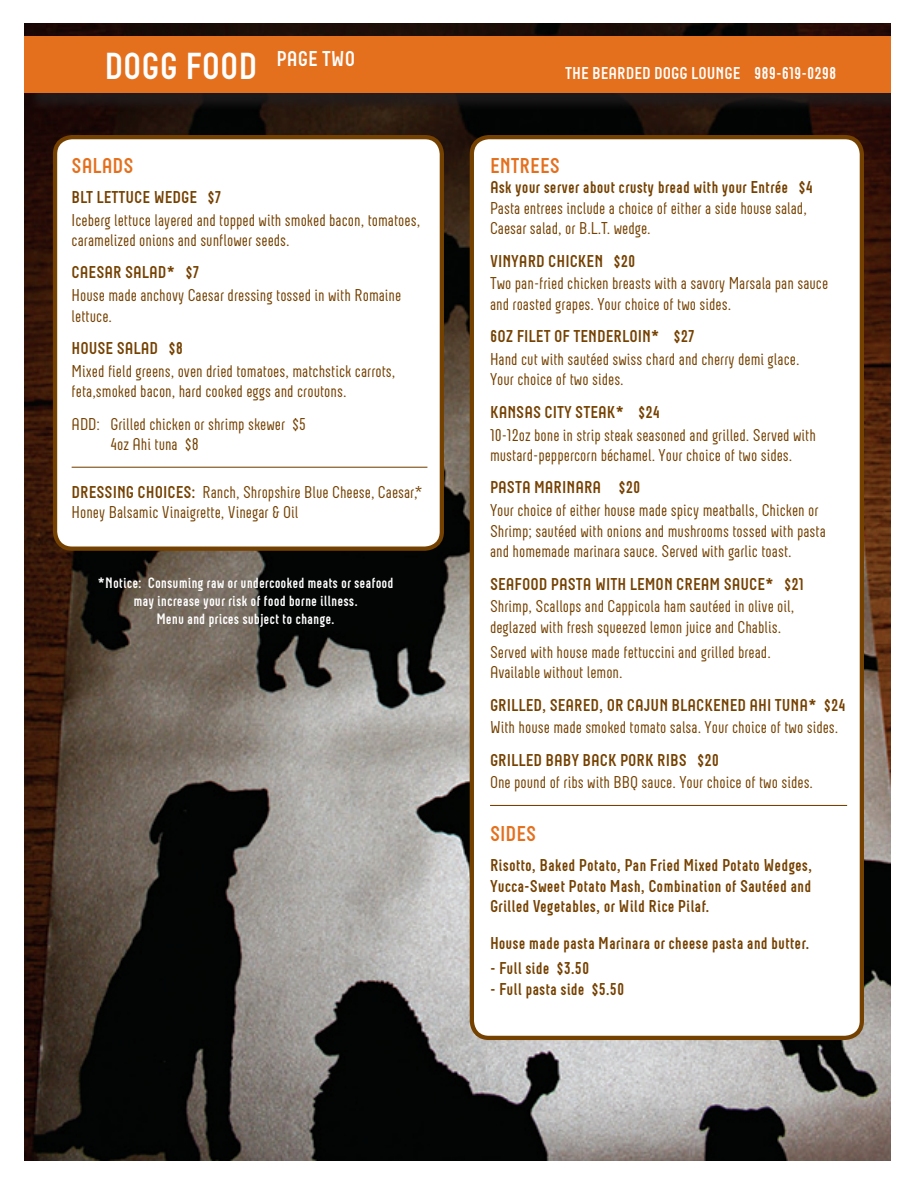
<style>
.page{position:relative;width:918px;height:1188px;background:#fff}
.page>*{position:absolute;margin:0;border:0;box-sizing:border-box;transform-origin:0 0}
.Subhead{font:700 37.5px "Neubau";color:#fff}
.Heading{font:700 21.45px "Neubau";color:#e4701e}
.Heading-2{font:700 21.3px "Neubau";color:#e4701e}
.Heading-3{font:700 21.3px "Neubau";color:#fff}
.Body_Copy_med_space{font:17.1px/20.5px "Neubau";color:#754100}
.Subhead-2{font:700 17.1px/20.5px "Neubau";color:#754100;text-align:justify}
.Subhead-3{font:17.1px/20.5px "Neubau";color:#754100}
.Heading-4{font:700 17.1px "Neubau";color:#754100}
.Subhead-4{font:700 17.1px "Neubau";color:#fff}
.Notice_Copy{font:700 15px/18px "Neubau";color:#fff;text-align:center}
.s1{font-weight:700}
</style>
<div class="page">
<img style="left:25px;top:24px;width:866px;height:1137px">
<div style="left:27px;top:39px;width:883px;height:73px;background:#231f20;opacity:.75"></div>
<div style="left:25px;top:37px;width:866px;height:56px;background:#e4701e"></div>
<div style="left:891px;top:24px;width:27px;height:129px;background:#fff"></div>
<div style="left:55px;top:137px;width:387px;height:412px;background:#fff;border-radius:17px"></div>
<div style="left:53px;top:135px;width:391px;height:416px;border:4px solid #754100;border-radius:17px"></div>
<div style="left:472px;top:137px;width:390px;height:901px;background:#fff;border-radius:17px"></div>
<div style="left:470px;top:135px;width:394px;height:905px;border:4px solid #754100;border-radius:17px"></div>
<hr style="left:72px;top:467px;width:355px;height:1px;background:#754100">
<hr style="left:490px;top:805px;width:357px;height:1px;background:#754100">
<p class="Subhead" style="left:104px;top:44px;width:155px">DOGG FOOD</p>
<p class="Heading-3" style="left:277px;top:46px;width:80px">PAGE TWO</p>
<p class="Heading-2" style="left:72px;top:153px;width:63px">SALADS</p>
<p class="Subhead-2" style="left:72px;top:186px;width:151px">BLT LETTUCE WEDGE $7</p>
<p class="Body_Copy_med_space" style="left:72px;top:209px;width:350px">Iceberg lettuce layered and topped with smoked bacon, tomatoes, caramelized onions and sunflower seeds.</p>
<p class="Subhead-2" style="left:72px;top:262px;width:129px">CAESAR SALAD* $7</p>
<p class="Body_Copy_med_space" style="left:72px;top:285px;width:331px">House made anchovy Caesar dressing tossed in with Romaine lettuce.</p>
<p class="Subhead-2" style="left:72px;top:338px;width:113px">HOUSE SALAD $8</p>
<p class="Body_Copy_med_space" style="left:72px;top:360px;width:325px">Mixed field greens, oven dried tomatoes, matchstick carrots, feta,smoked bacon, hard cooked eggs and croutons.</p>
<p class="Body_Copy_med_space" style="left:110px;top:413px;width:197px;text-indent:-39px">ADD: Grilled chicken or shrimp skewer $5<br>4oz Ahi tuna $8</p>
<p class="Subhead-3" style="left:72px;top:481px;width:353px"><span class="s1">DRESSING CHOICES:</span> Ranch, Shropshire Blue Cheese, Caesar*,<br>Honey Balsamic Vinaigrette, Vinegar &amp; Oil</p>
<p class="Notice_Copy" style="left:98px;top:574px;width:298px">*Notice: Consuming raw or undercooked meats or seafood may increase your risk of food borne illness.</p>
<p class="Notice_Copy" style="left:156px;top:610px;width:180px">Menu and prices subject to change.</p>
<p class="Subhead-4" style="left:565px;top:63px;width:273px">THE BEARDED DOGG LOUNGE 989-619-0298</p>
<p class="Heading" style="left:490px;top:153px;width:71px">ENTREES</p>
<p class="Heading-4" style="left:490px;top:177px;width:325px">Ask your server about crusty bread with your Entrée $4</p>
<p class="Body_Copy_med_space" style="left:490px;top:197px;width:318px">Pasta entrees include a choice of either a side house salad,<br>Caesar salad, or B.L.T. wedge.</p>
<p class="Subhead-2" style="left:490px;top:250px;width:147px">VINYARD CHICKEN $20</p>
<p class="Body_Copy_med_space" style="left:490px;top:273px;width:340px">Two pan-fried chicken breasts with a savory Marsala pan sauce and roasted grapes. Your choice of two sides.</p>
<p class="Subhead-2" style="left:490px;top:326px;width:206px">6OZ FILET OF TENDERLOIN* $27</p>
<p class="Body_Copy_med_space" style="left:490px;top:349px;width:311px">Hand cut with sautéed swiss chard and cherry demi glace.<br>Your choice of two sides.</p>
<p class="Subhead-2" style="left:490px;top:401px;width:172px">KANSAS CITY STEAK* $24</p>
<p class="Body_Copy_med_space" style="left:490px;top:424px;width:327px">10-12oz bone in strip steak seasoned and grilled. Served with mustard-peppercorn béchamel. Your choice of two sides.</p>
<p class="Subhead-2" style="left:490px;top:477px;width:152px">PASTA MARINARA $20</p>
<p class="Body_Copy_med_space" style="left:490px;top:500px;width:337px">Your choice of either house made spicy meatballs, Chicken or<br>Shrimp; sautéed with onions and mushrooms tossed with pasta and homemade marinara sauce. Served with garlic toast.</p>
<p class="Subhead-2" style="left:490px;top:573px;width:316px">SEAFOOD PASTA WITH LEMON CREAM SAUCE* $21</p>
<p class="Body_Copy_med_space" style="left:490px;top:596px;width:306px">Shrimp, Scallops and Cappicola ham sautéed in olive oil, deglazed with fresh squeezed lemon juice and Chablis.</p>
<p class="Body_Copy_med_space" style="left:490px;top:642px;width:282px">Served with house made fettuccini and grilled bread.<br>Available without lemon.</p>
<p class="Subhead-2" style="left:490px;top:694px;width:357px">GRILLED, SEARED, OR CAJUN BLACKENED AHI TUNA* $24</p>
<p class="Body_Copy_med_space" style="left:490px;top:717px;width:350px">With house made smoked tomato salsa. Your choice of two sides.</p>
<p class="Subhead-2" style="left:490px;top:749px;width:230px">GRILLED BABY BACK PORK RIBS $20</p>
<p class="Body_Copy_med_space" style="left:490px;top:772px;width:325px">One pound of ribs with BBQ sauce. Your choice of two sides.</p>
<p class="Heading-2" style="left:490px;top:822px;width:48px">SIDES</p>
<p class="Subhead-2" style="left:490px;top:855px;width:324px">Risotto, Baked Potato, Pan Fried Mixed Potato Wedges, Yucca-Sweet Potato Mash, Combination of Sautéed and Grilled Vegetables, or Wild Rice Pilaf.</p>
<p class="Subhead-2" style="left:490px;top:933px;width:321px">House made pasta Marinara or cheese pasta and butter.</p>
<p class="Subhead-2" style="left:490px;top:958px;width:101px">- Full side $3.50</p>
<p class="Subhead-2" style="left:490px;top:979px;width:136px">- Full pasta side $5.50</p>
</div>
